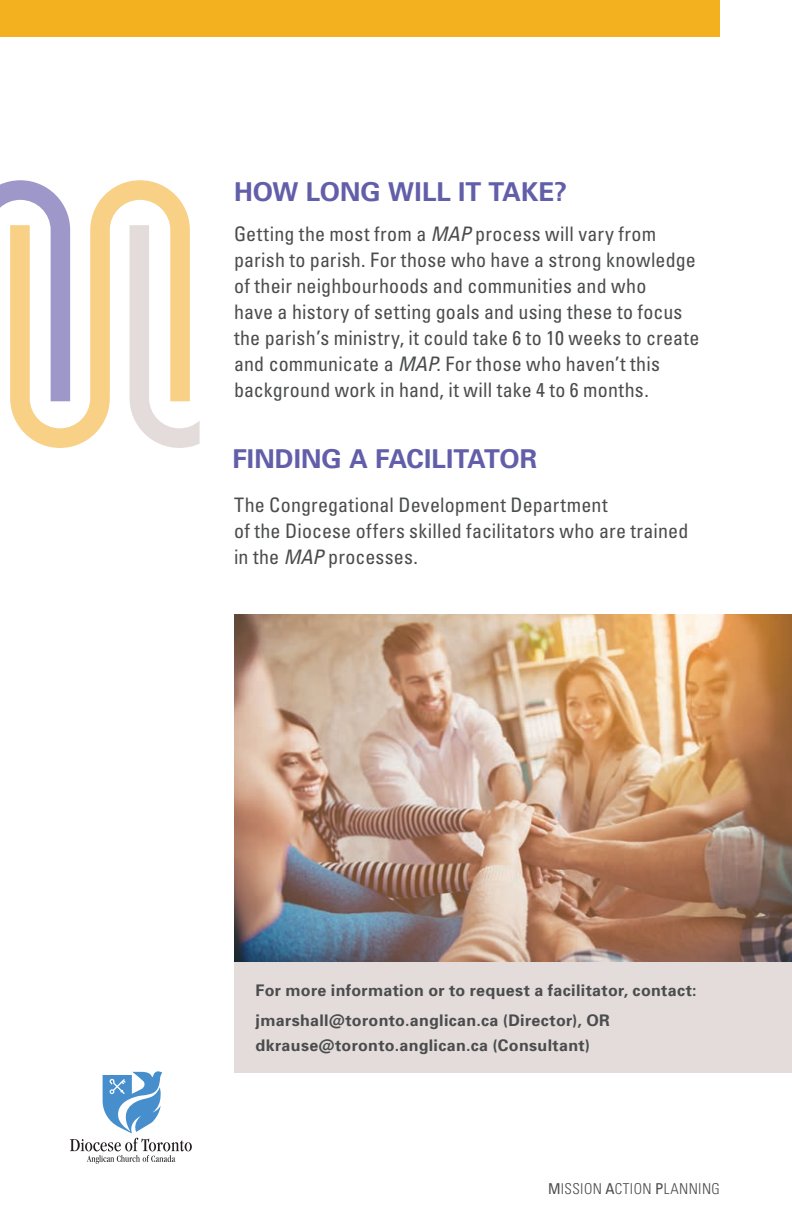
<style>
.page{position:relative;width:792px;height:1224px;background:#fff}
.page>*{position:absolute;margin:0;border:0;box-sizing:border-box;transform-origin:0 0}
.t1{font:700 26px "Univers";letter-spacing:.005em;color:#625ea9}
.t2{font:condensed 20px/26px "Univers";letter-spacing:.01em;color:#4b4c4d}
.t3{font:700 16px/29.6px "Univers";letter-spacing:.025em;color:#4b4c4d}
.t4{font:300 condensed 15px "Univers";letter-spacing:.025em;color:#4b4c4d}
.s1{font-style:italic}
.s2{font-weight:400}
</style>
<div class="page">
<div style="left:0;top:0;width:720px;height:36px;background:#f3b11f"></div>
<svg style="left:10px;top:180px;width:180px;height:268px"></svg>
<svg style="left:130px;top:225px;width:70px;height:223px"></svg>
<svg style="left:0;top:180px;width:70px;height:221px"></svg>
<div style="left:234px;top:963px;width:558px;height:110px;background:#e3dcdb"></div>
<img style="left:234px;top:615px;width:558px;height:347px">
<svg style="left:70px;top:1071px;width:122px;height:93px"></svg>
<h1 class="t1" style="left:234px;top:175px;width:335px">HOW LONG WILL IT TAKE?</h1>
<p class="t2" style="left:234px;top:220px;width:467px">Getting the most from a <span class="s1">MAP</span> process will vary from parish to parish. For those who have a strong knowledge of their neighbourhoods and communities and who<br>have a history of setting goals and using these to focus the parish’s ministry, it could take 6 to 10 weeks to create and communicate a <span class="s1">MAP</span>. For those who haven’t this background work in hand, it will take 4 to 6 months.</p>
<h1 class="t1" style="left:233px;top:442px;width:306px">FINDING A FACILITATOR</h1>
<p class="t2" style="left:234px;top:491px;width:456px">The Congregational Development Department<br>of the Diocese offers skilled facilitators who are trained in the <span class="s1">MAP</span> processes.</p>
<p class="t3" style="left:256px;top:975px;width:443px">For more information or to request a facilitator, contact: jmarshall@toronto.anglican.ca (Director), OR</p>
<p class="t3" style="left:256px;top:1030px;width:336px">dkrause@toronto.anglican.ca (Consultant)</p>
<p class="t4" style="left:548px;top:1180px;width:173px"><span class="s2">M</span>ISSION <span class="s2">A</span>CTION <span class="s2">P</span>LANNING</p>
</div>
